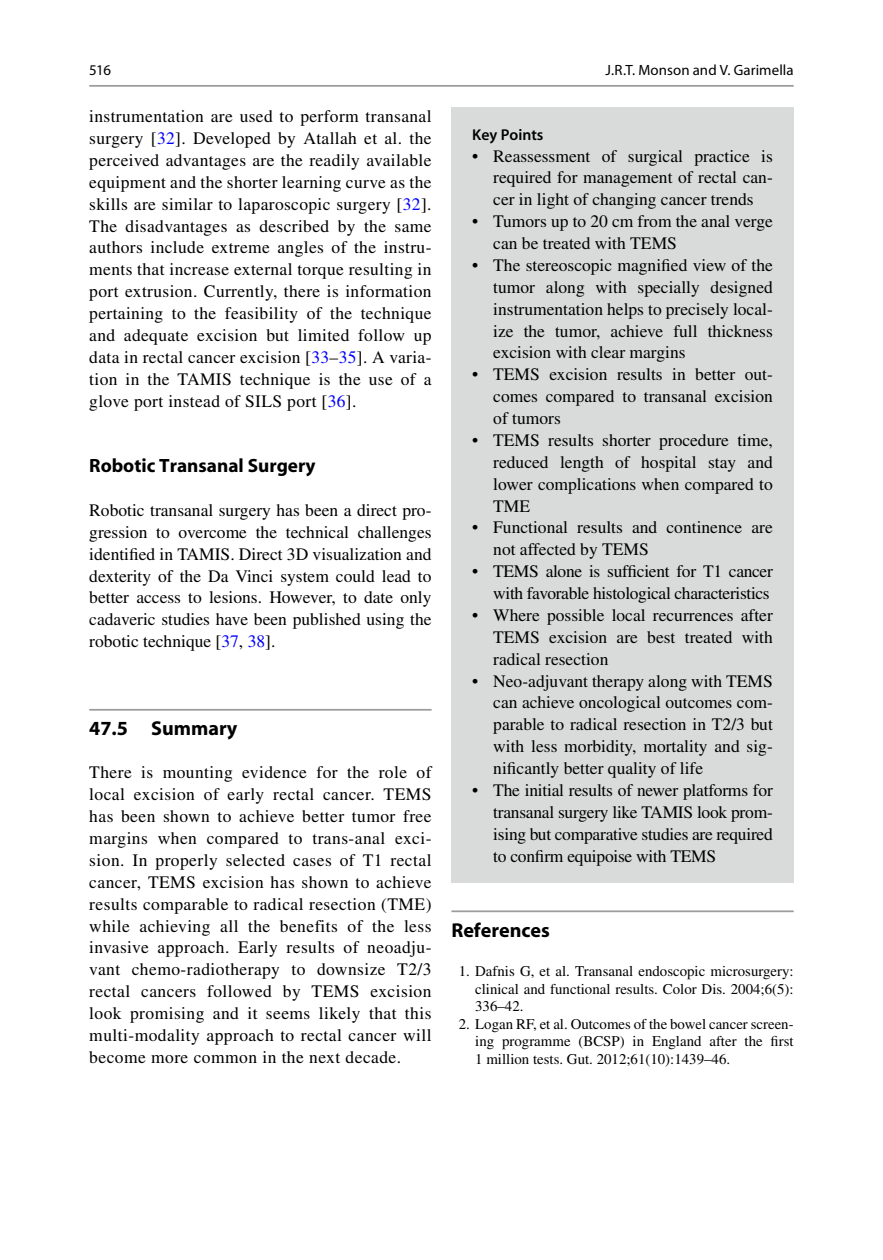
<style>
.page{position:relative;width:883px;height:1260px;background:#fff}
.page>*{position:absolute;margin:0;border:0;box-sizing:border-box;transform-origin:0 0}
.t1{font:700 20.12px "Tqwgfk Myriad";color:#000}
.t2{font:700 19.25px "Tqwgfk Myriad";color:#000}
.t3{font:17.5px/21.9px "Jpsnhq Times";color:#000;text-align:justify}
.t4{font:17.5px/21.9px "Jpsnhq Times";letter-spacing:-.02em;color:#000;text-align:right}
.t5{font:600 15.75px "Mnkbtg Myriad";color:#000}
.t6{font:14.88px/17.5px "Jpsnhq Times";color:#000;text-align:justify}
.t7{font:14.88px "Wtnqcm Myriad";letter-spacing:.01em;color:#000}
.s1{color:#0000fa}
</style>
<div class="page">
<hr style="left:89px;top:709px;width:343px;height:2px;background:#9c9c9c">
<hr style="left:451px;top:910px;width:343px;height:2px;background:#9c9c9c">
<div style="left:451px;top:107px;width:343px;height:775px;background:#d9dada"></div>
<hr style="left:89px;top:85px;width:705px;height:2px;background:#9c9c9c">
<p class="t7" style="left:89px;top:64px;width:23px">516</p>
<p class="t3" style="left:89px;top:107px;width:344px">instrumentation are used to perform transanal surgery [ <span class="s1">32</span> ]. Developed by Atallah et al. the perceived advantages are the readily available equipment and the shorter learning curve as the skills are similar to laparoscopic surgery [ <span class="s1">32</span> ].<br>The disadvantages as described by the same authors include extreme angles of the instru&shy;ments that increase external torque resulting in port extrusion. Currently, there is information pertaining to the feasibility of the technique and adequate excision but limited follow up data in rectal cancer excision [ <span class="s1">33</span> – <span class="s1">35</span> ]. A varia&shy;tion in the TAMIS technique is the use of a glove port instead of SILS port [ <span class="s1">36</span> ].</p>
<p class="t2" style="left:89px;top:459px;width:228px">Robotic Transanal Surgery</p>
<p class="t3" style="left:89px;top:501px;width:344px">Robotic transanal surgery has been a direct pro&shy;gression to overcome the technical challenges identified in TAMIS. Direct 3D visualization and dexterity of the Da Vinci system could lead to better access to lesions. However, to date only cadaveric studies have been published using the robotic technique [ <span class="s1">37</span> , <span class="s1">38</span> ].</p>
<p class="t1" style="left:89px;top:720px;width:150px">47.5 Summary</p>
<p class="t3" style="left:89px;top:763px;width:344px">There is mounting evidence for the role of local excision of early rectal cancer. TEMS has been shown to achieve better tumor free margins when compared to trans-anal exci&shy;sion. In properly selected cases of T1 rectal cancer, TEMS excision has shown to achieve results comparable to radical resection (TME) while achieving all the benefits of the less invasive approach. Early results of neoadju&shy;vant chemo-radiotherapy to downsize T2/3 rectal cancers followed by TEMS excision look promising and it seems likely that this multi-modality approach to rectal cancer will become more common in the next decade.</p>
<p class="t7" style="left:606px;top:64px;width:189px">J.R.T. Monson and V. Garimella</p>
<p class="t5" style="left:472px;top:128px;width:73px">Key Points</p>
<p class="t3" style="left:493px;top:146px;width:281px;text-indent:-21px">• Reassessment of surgical practice is required for management of rectal can&shy;cer in light of changing cancer trends</p>
<p class="t3" style="left:493px;top:212px;width:281px;text-indent:-21px">• Tumors up to 20 cm from the anal verge can be treated with TEMS</p>
<p class="t3" style="left:493px;top:256px;width:281px;text-indent:-21px">• The stereoscopic magnified view of the tumor along with specially designed instrumentation helps to precisely local&shy;ize the tumor, achieve full thickness excision with clear margins</p>
<p class="t3" style="left:493px;top:365px;width:281px;text-indent:-21px">• TEMS excision results in better out&shy;comes compared to transanal excision of tumors</p>
<p class="t3" style="left:493px;top:431px;width:281px;text-indent:-21px">• TEMS results shorter procedure time, reduced length of hospital stay and lower complications when compared to TME</p>
<p class="t3" style="left:493px;top:518px;width:281px;text-indent:-21px">• Functional results and continence are not affected by TEMS</p>
<p class="t4" style="left:472px;top:562px;width:302px">• TEMS alone is sufficient for T1 cancer with favorable histological characteristics</p>
<p class="t3" style="left:493px;top:606px;width:281px;text-indent:-21px">• Where possible local recurrences after TEMS excision are best treated with radical resection</p>
<p class="t3" style="left:493px;top:671px;width:281px;text-indent:-21px">• Neo-adjuvant therapy along with TEMS can achieve oncological outcomes com&shy;parable to radical resection in T2/3 but with less morbidity, mortality and sig&shy;nificantly better quality of life</p>
<p class="t3" style="left:493px;top:781px;width:281px;text-indent:-21px">• The initial results of newer platforms for transanal surgery like TAMIS look prom&shy;ising but comparative studies are required to confirm equipoise with TEMS</p>
<p class="t1" style="left:451px;top:923px;width:100px">References</p>
<p class="t6" style="left:475px;top:964px;width:320px;text-indent:-16px">1. Dafnis G, et al. Transanal endoscopic microsurgery: clinical and functional results. Color Dis. 2004;6(5):<br>336–42.</p>
<p class="t6" style="left:475px;top:1016px;width:320px;text-indent:-16px">2. Logan RF, et al. Outcomes of the bowel cancer screen&shy;ing programme (BCSP) in England after the first 1 million tests. Gut. 2012;61(10):1439–46.</p>
</div>
